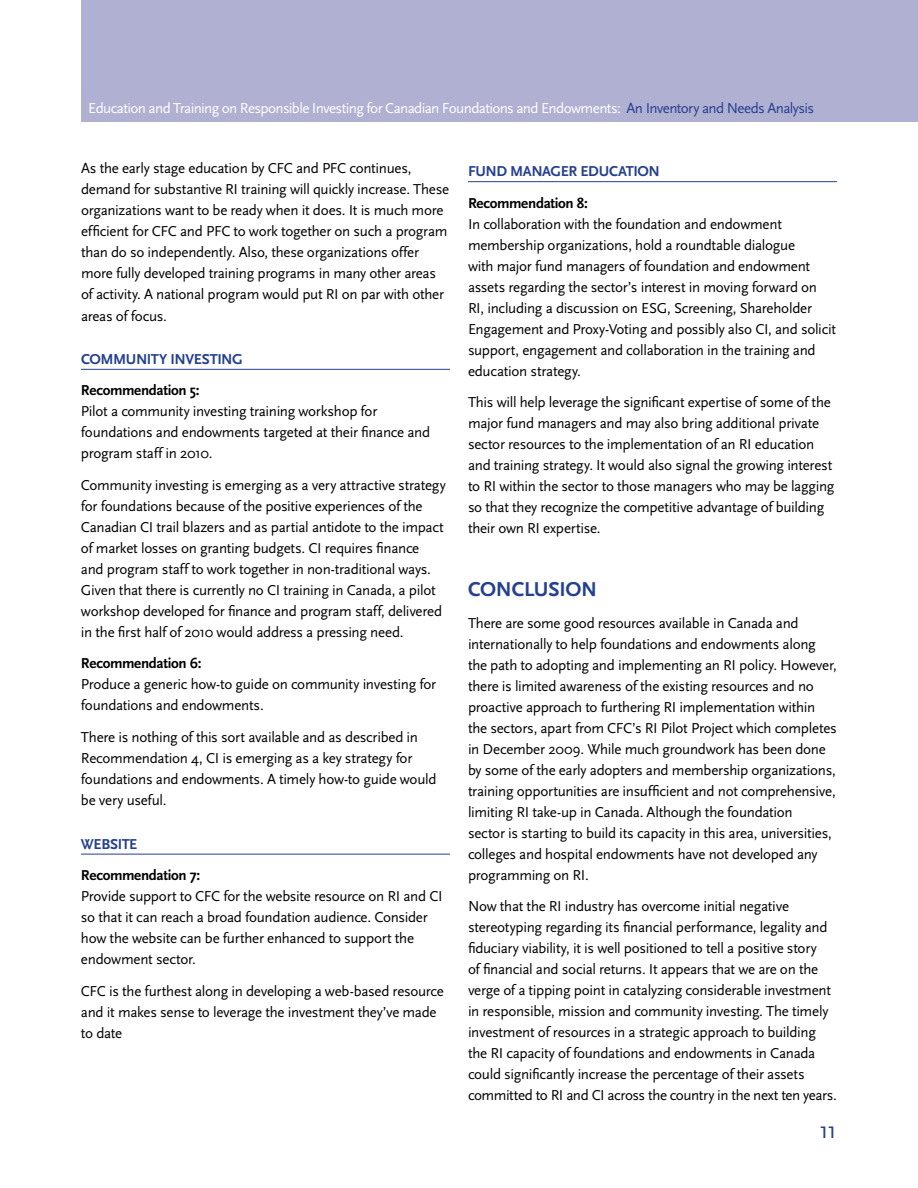
<style>
.page{position:relative;width:918px;height:1188px;background:#fff}
.page>*{position:absolute;margin:0;border:0;box-sizing:border-box;transform-origin:0 0}
.t1{font:24px "Scala Sans";color:#25408f}
.t2{font:700 21px "Scala Sans";letter-spacing:-.01em;color:#25408f}
.t3{font:15px/21px "Scala Sans";letter-spacing:-.02em;color:#000}
.t4{font:15px "Scala Sans";letter-spacing:-.04em;color:#fff}
.t5{font:700 15px "Scala Sans";letter-spacing:-.02em;color:#000}
.t6{font:700 15px "Scala Sans";letter-spacing:-.03em;color:#25408f}
.s1{color:#25408f}
</style>
<div class="page">
<div style="left:81px;top:0;width:837px;height:122px;background:#b0b0d2"></div>
<hr style="left:81px;top:369px;width:369px;height:1px;background:#25408f">
<hr style="left:81px;top:854px;width:369px;height:1px;background:#25408f">
<hr style="left:468px;top:181px;width:369px;height:1px;background:#25408f">
<p class="t4" style="left:88px;top:99px;width:727px">Education and Training on Responsible Investing for Canadian Foundations and Endowments: <span class="s1">An Inventory and Needs Analysis</span></p>
<p class="t3" style="left:81px;top:157px;width:370px">As the early stage education by CFC and PFC continues, demand for substantive RI training will quickly increase. These organizations want to be ready when it does. It is much more efficient for CFC and PFC to work together on such a program than do so independently. Also, these organizations offer more fully developed training programs in many other areas of activity. A national program would put RI on par with other areas of focus.</p>
<p class="t6" style="left:81px;top:350px;width:163px">Comm unity Investi ng</p>
<p class="t5" style="left:81px;top:381px;width:120px">Recommendation 5:</p>
<p class="t3" style="left:81px;top:401px;width:351px">Pilot a community investing training workshop for foundations and endowments targeted at their finance and program staff in 2010.</p>
<p class="t3" style="left:81px;top:474px;width:366px">Community investing is emerging as a very attractive strategy for foundations because of the positive experiences of the Canadian CI trail blazers and as partial antidote to the impact of market losses on granting budgets. CI requires finance and program staff to work together in non-traditional ways.<br>Given that there is currently no CI training in Canada, a pilot workshop developed for finance and program staff, delivered in the first half of 2010 would address a pressing need.</p>
<p class="t5" style="left:81px;top:654px;width:122px">Recommendation 6:</p>
<p class="t3" style="left:81px;top:674px;width:357px">Produce a generic how-to guide on community investing for foundations and endowments.</p>
<p class="t3" style="left:81px;top:726px;width:357px">There is nothing of this sort available and as described in Recommendation 4, CI is emerging as a key strategy for foundations and endowments. A timely how-to guide would be very useful.</p>
<p class="t6" style="left:81px;top:835px;width:11px">WEBS</p>
<p class="t6" style="left:118px;top:835px;width:19px">ITE</p>
<p class="t5" style="left:81px;top:866px;width:121px">Recommendation 7:</p>
<p class="t3" style="left:81px;top:886px;width:363px">Provide support to CFC for the website resource on RI and CI so that it can reach a broad foundation audience. Consider how the website can be further enhanced to support the endowment sector.</p>
<p class="t3" style="left:81px;top:980px;width:364px">CFC is the furthest along in developing a web-based resource and it makes sense to leverage the investment they’ve made to date</p>
<p class="t6" style="left:468px;top:162px;width:193px">Fund Manager Education</p>
<p class="t5" style="left:468px;top:194px;width:121px">Recommendation 8:</p>
<p class="t3" style="left:468px;top:213px;width:370px">In collaboration with the foundation and endowment membership organizations, hold a roundtable dialogue<br>with major fund managers of foundation and endowment assets regarding the sector’s interest in moving forward on RI, including a discussion on ESG, Screening, Shareholder Engagement and Proxy-Voting and possibly also CI, and solicit support, engagement and collaboration in the training and education strategy.</p>
<p class="t3" style="left:468px;top:392px;width:368px">This will help leverage the significant expertise of some of the major fund managers and may also bring additional private sector resources to the implementation of an RI education and training strategy. It would also signal the growing interest to RI within the sector to those managers who may be lagging so that they recognize the competitive advantage of building their own RI expertise.</p>
<h2 class="t2" style="left:468px;top:577px;width:131px">Conclusion</h2>
<p class="t3" style="left:468px;top:612px;width:370px">There are some good resources available in Canada and internationally to help foundations and endowments along the path to adopting and implementing an RI policy. However, there is limited awareness of the existing resources and no proactive approach to furthering RI implementation within the sectors, apart from CFC’s RI Pilot Project which completes in December 2009. While much groundwork has been done by some of the early adopters and membership organizations, training opportunities are insufficient and not comprehensive, limiting RI take-up in Canada. Although the foundation<br>sector is starting to build its capacity in this area, universities, colleges and hospital endowments have not developed any programming on RI.</p>
<p class="t3" style="left:468px;top:896px;width:370px">Now that the RI industry has overcome initial negative stereotyping regarding its financial performance, legality and fiduciary viability, it is well positioned to tell a positive story<br>of financial and social returns. It appears that we are on the verge of a tipping point in catalyzing considerable investment in responsible, mission and community investing. The timely investment of resources in a strategic approach to building the RI capacity of foundations and endowments in Canada could significantly increase the percentage of their assets committed to RI and CI across the country in the next ten years.</p>
<h1 class="t1" style="left:820px;top:1116px;width:19px">11</h1>
</div>
